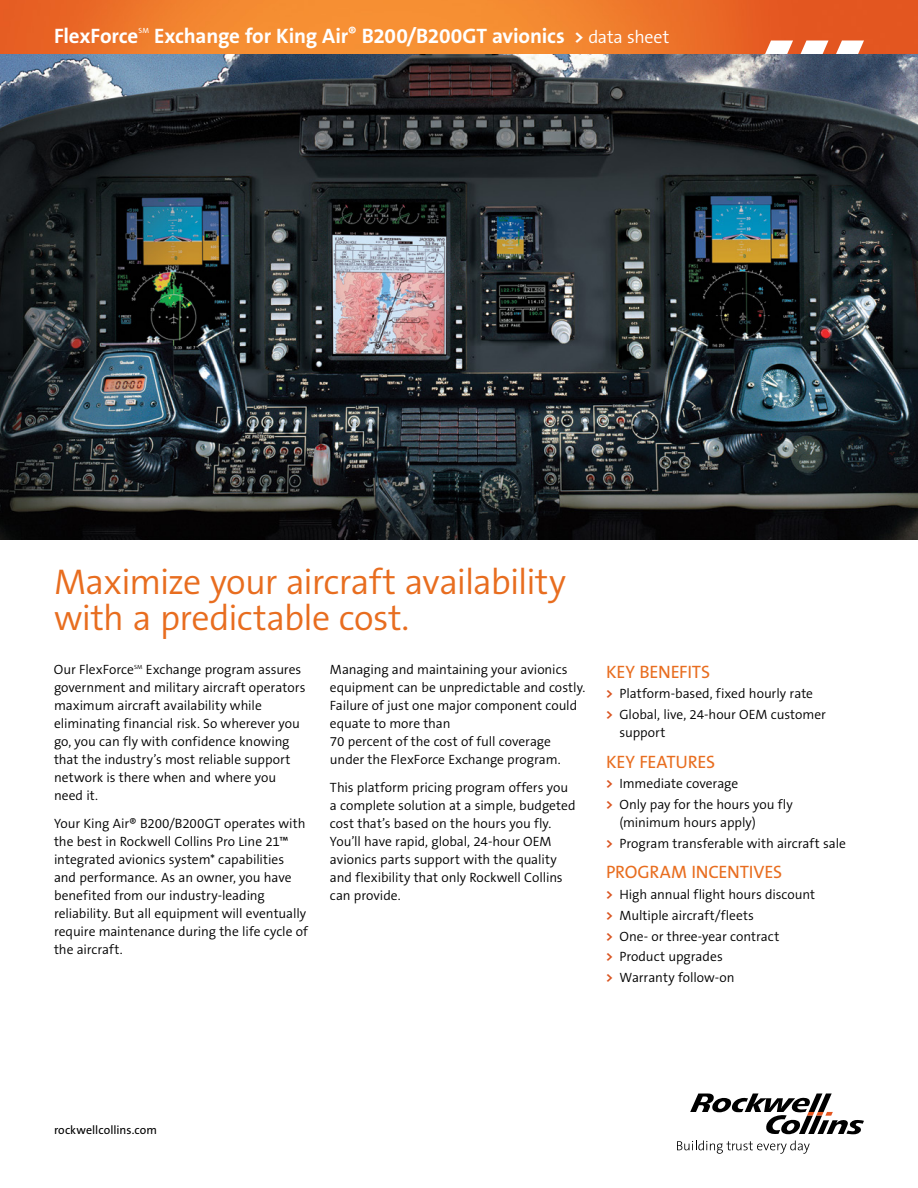
<style>
.page{position:relative;width:918px;height:1188px;background:#fff}
.page>*{position:absolute;margin:0;border:0;box-sizing:border-box;transform-origin:0 0}
.t1{font:300 36px/36px "The Sans B4";letter-spacing:-.02em;color:#e86d1f}
.t2{font:700 21px "The Sans B7";letter-spacing:-.01em;color:#fff}
.t3{font:18px "The Sans B5 Plain";letter-spacing:-.01em;color:#e86d1f}
.t4{font:300 13.5px/18px "The Sans B4";letter-spacing:-.005em;color:#000}
.t5{font:12px "The Sans B5 Plain";letter-spacing:.005em;color:#000}
.t6{font:7.5px "The Sans B5 Plain";color:#fff}
.t7{font:300 6px "The Sans B4";color:#000}
.s1{font-size:18px}
.s2{font-family:"The Sans B4";font-weight:300;font-size:18px}
.s3{font-family:"The Sans B7";font-weight:700;color:#d9531e}
</style>
<div class="page">
<svg style="left:677px;top:1141px;width:133px;height:13px"></svg>
<svg style="left:690px;top:1094px;width:174px;height:40px"></svg>
<img style="left:0;top:0;width:918px;height:540px">
<svg style="left:765px;top:41px;width:28px;height:13px"></svg>
<svg style="left:801px;top:41px;width:28px;height:13px"></svg>
<svg style="left:836px;top:41px;width:28px;height:13px"></svg>
<h2 class="t2" style="left:54px;top:22px;width:86px">FlexForce</h2>
<p class="t6" style="left:139px;top:25px;width:12px">SM</p>
<h2 class="t2" style="left:154px;top:22px;width:517px">Exchange for King Air<sup>®</sup> B200/B200GT avionics <span class="s1">&gt;</span> <span class="s2">data sheet</span></h2>
<h1 class="t1" style="left:54px;top:564px;width:514px">Maximize your aircraft availability with a predictable cost.</h1>
<p class="t4" style="left:54px;top:661px;width:81px">Our FlexForce</p>
<p class="t7" style="left:134px;top:663px;width:10px">SM</p>
<p class="t4" style="left:54px;top:661px;width:253px;text-indent:92px">Exchange program assures government and military aircraft operators maximum aircraft availability while eliminating financial risk. So wherever you go, you can fly with confidence knowing that the industry’s most reliable support network is there when and where you need it.</p>
<p class="t4" style="left:54px;top:815px;width:255px">Your King Air® B200/B200GT operates with the best in Rockwell Collins Pro Line 21™ integrated avionics system* capabilities and performance. As an owner, you have benefited from our industry-leading reliability. But all equipment will eventually require maintenance during the life cycle of the aircraft.</p>
<p class="t4" style="left:330px;top:661px;width:257px">Managing and maintaining your avionics equipment can be unpredictable and costly.<br>Failure of just one major component could equate to more than<br>70 percent of the cost of full coverage under the FlexForce Exchange program.</p>
<p class="t4" style="left:330px;top:779px;width:247px">This platform pricing program offers you a complete solution at a simple, budgeted cost that’s based on the hours you fly.<br>You’ll have rapid, global, 24-hour OEM avionics parts support with the quality and flexibility that only Rockwell Collins can provide.</p>
<h3 class="t3" style="left:606px;top:660px;width:106px">KEY BENEFITS</h3>
<p class="t4" style="left:606px;top:683px;width:222px;line-height:20.7px"><span class="s3">&gt;</span> Platform-based, fixed hourly rate<br><span class="s3">&gt;</span> Global, live, 24-hour OEM customer</p>
<p class="t4" style="left:619px;top:723px;width:48px">support</p>
<h3 class="t3" style="left:606px;top:750px;width:111px">KEY FEATURES</h3>
<p class="t4" style="left:606px;top:774px;width:188px;line-height:20.7px"><span class="s3">&gt;</span> Immediate coverage<br><span class="s3">&gt;</span> Only pay for the hours you fly</p>
<p class="t4" style="left:606px;top:812px;width:242px;line-height:20.7px;text-indent:14px">(minimum hours apply)<br><span class="s3">&gt;</span> Program transferable with aircraft sale</p>
<h3 class="t3" style="left:606px;top:861px;width:178px">PROGRAM INCENTIVES</h3>
<p class="t4" style="left:606px;top:884px;width:211px;line-height:20.7px"><span class="s3">&gt;</span> High annual flight hours discount <span class="s3">&gt;</span> Multiple aircraft/fleets<br><span class="s3">&gt;</span> One- or three-year contract<br><span class="s3">&gt;</span> Product upgrades<br><span class="s3">&gt;</span> Warranty follow-on</p>
<p class="t5" style="left:54px;top:1122px;width:104px">rockwellcollins.com</p>
</div>
